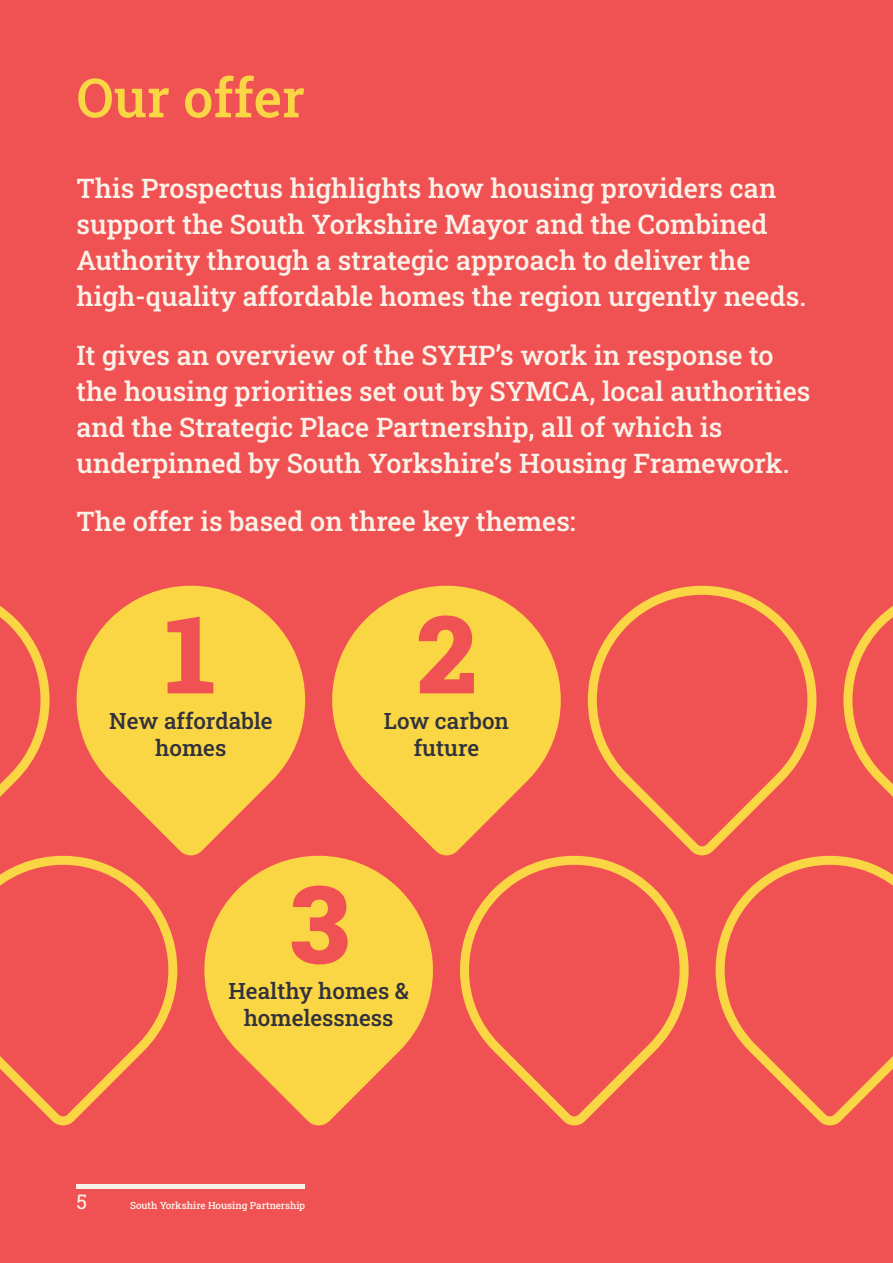
<style>
.page{position:relative;width:893px;height:1263px;background:#f05254}
.page>*{position:absolute;margin:0;border:0;box-sizing:border-box;transform-origin:0 0}
.t1{font:108px "Roboto Slab";color:#f05254}
.t2{font:54px "Roboto Slab";color:#fad645}
.t3{font:27px/36px "Roboto Slab";color:#faf2e8}
.t4{font:22.5px/27px "Roboto Slab";color:#32323c;text-align:center}
.t5{font:20.25px "Roboto Slab";color:#faf2e8}
.t6{font:9.9px "Roboto Slab";letter-spacing:-.005em;color:#faf2e8}
</style>
<div class="page">
<hr style="left:77px;top:1184px;width:228px;height:4px;background:#faf2e8">
<svg style="left:76px;top:585px;width:230px;height:271px;fill:#fad645"></svg>
<svg style="left:332px;top:585px;width:229px;height:271px;fill:#fad645"></svg>
<svg style="left:193px;top:844px;width:251px;height:282px;fill:#fad645"></svg>
<svg style="left:587px;top:585px;width:230px;height:271px"></svg>
<svg style="left:843px;top:606px;width:50px;height:191px"></svg>
<svg style="left:455px;top:837px;width:238px;height:289px"></svg>
<svg style="left:711px;top:837px;width:182px;height:289px"></svg>
<svg style="left:0;top:837px;width:182px;height:289px"></svg>
<svg style="left:0;top:606px;width:54px;height:256px"></svg>
<h2 class="t2" style="left:77px;top:61px;width:230px">Our offer</h2>
<p class="t3" style="left:77px;top:170px;width:731px">This Prospectus highlights how housing providers can support the South Yorkshire Mayor and the Combined Authority through a strategic approach to deliver the high-quality affordable homes the region urgently needs.</p>
<p class="t3" style="left:77px;top:336px;width:735px">It gives an overview of the SYHP’s work in response to the housing priorities set out by SYMCA, local authorities and the Strategic Place Partnership, all of which is underpinned by South Yorkshire’s Housing Framework.</p>
<p class="t3" style="left:77px;top:503px;width:501px">The offer is based on three key themes:</p>
<h1 class="t1" style="left:166px;top:580px;width:51px">1</h1>
<p class="t4" style="left:109px;top:707px;width:165px">New affordable homes</p>
<h1 class="t1" style="left:416px;top:580px;width:62px">2</h1>
<p class="t4" style="left:384px;top:707px;width:127px">Low carbon future</p>
<h1 class="t1" style="left:289px;top:850px;width:60px">3</h1>
<p class="t4" style="left:228px;top:977px;width:182px">Healthy homes &amp; homelessness</p>
<p class="t5" style="left:77px;top:1188px;width:12px">5</p>
<p class="t6" style="left:130px;top:1198px;width:176px">South Yorkshire Housing Partnership</p>
</div>
